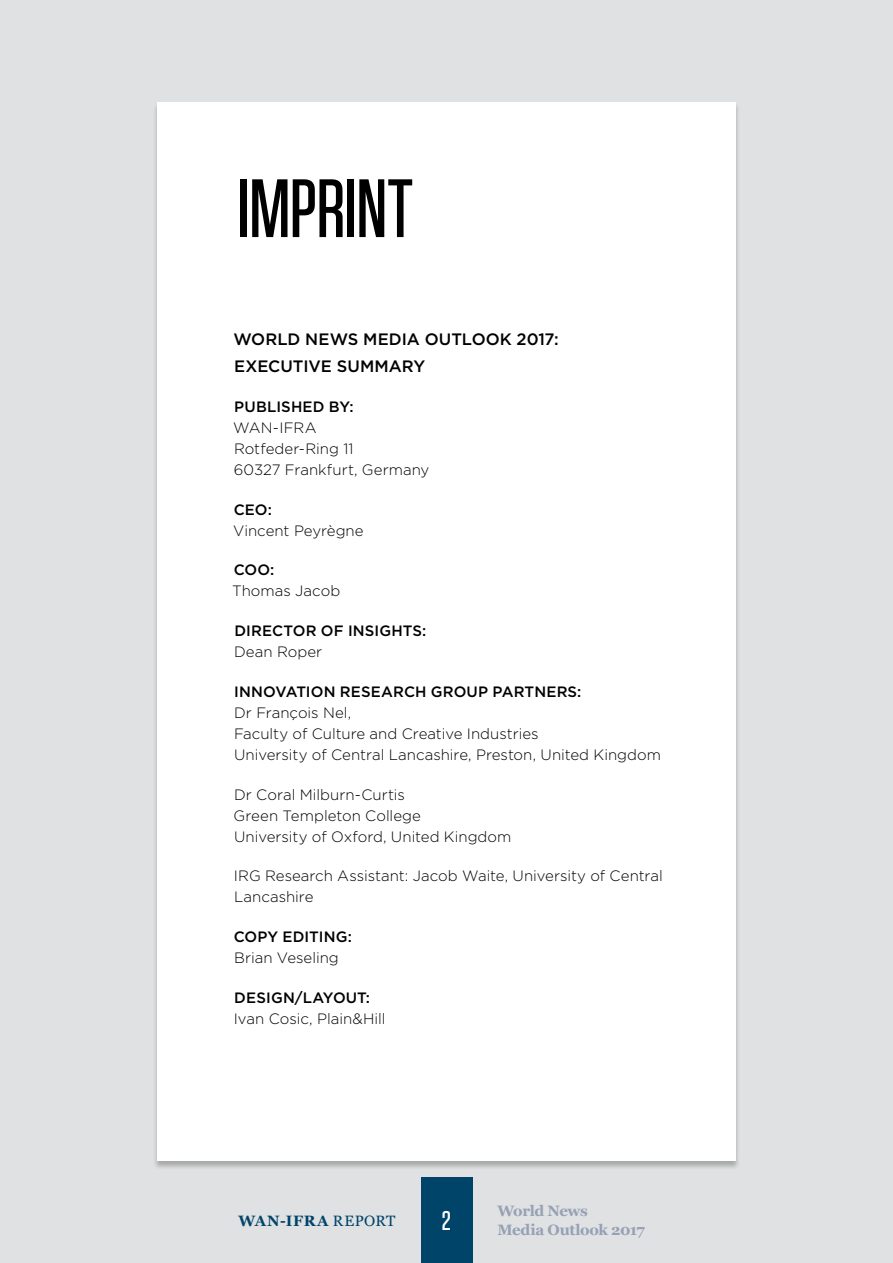
<style>
.page{position:relative;width:893px;height:1263px;background:#e0e1e2}
.page>*{position:absolute;margin:0;border:0;box-sizing:border-box;transform-origin:0 0}
.t1{font:500 82.5px "Tungsten";letter-spacing:-.015em;color:#000}
.t2{font:500 27px "Tungsten";color:#fff}
.t3{font:500 16.5px/27px "Gotham";color:#000}
.t4{font:300 15px/21px "Gotham";color:#000}
.t5{font:500 15px "Gotham";letter-spacing:.01em;color:#000}
.t6{font:700 15px/18.8px "Georgia";letter-spacing:-.03em;color:#95a1b4}
.t7{font:700 15px "Georgia";letter-spacing:.045em;color:#00446a}
.s1{font-weight:400}
</style>
<div class="page">
<div style="left:153px;top:102px;width:587px;height:1068px;background:#000;opacity:.25"></div>
<div style="left:157px;top:102px;width:579px;height:1059px;background:#fff"></div>
<div style="left:421px;top:1178px;width:51px;height:85px;background:#00446a"></div>
<h1 class="t1" style="left:237px;top:165px;width:177px">IMPRINT</h1>
<p class="t3" style="left:233px;top:326px;width:327px">WORLD NEWS MEDIA OUTLOOK 2017:<br>EXECUTIVE SUMMARY</p>
<p class="t5" style="left:234px;top:397px;width:121px">PUBLISHED BY:</p>
<p class="t4" style="left:233px;top:417px;width:198px">WAN-IFRA<br>Rotfeder-Ring 11<br>60327 Frankfurt, Germany</p>
<p class="t5" style="left:234px;top:499px;width:40px">CEO:</p>
<p class="t4" style="left:233px;top:519px;width:132px">Vincent Peyrègne</p>
<p class="t5" style="left:234px;top:560px;width:42px">COO:</p>
<p class="t4" style="left:232px;top:580px;width:110px">Thomas Jacob</p>
<p class="t5" style="left:234px;top:621px;width:194px">DIRECTOR OF INSIGHTS:</p>
<p class="t4" style="left:234px;top:641px;width:90px">Dean Roper</p>
<p class="t5" style="left:234px;top:682px;width:349px">INNOVATION RESEARCH GROUP PARTNERS:</p>
<p class="t4" style="left:234px;top:702px;width:428px">Dr François Nel,<br>Faculty of Culture and Creative Industries<br>University of Central Lancashire, Preston, United Kingdom</p>
<p class="t4" style="left:234px;top:783px;width:279px">Dr Coral Milburn-Curtis<br>Green Templeton College<br>University of Oxford, United Kingdom</p>
<p class="t4" style="left:234px;top:865px;width:430px">IRG Research Assistant: Jacob Waite, University of Central<br>Lancashire</p>
<p class="t5" style="left:234px;top:927px;width:120px">COPY EDITING:</p>
<p class="t4" style="left:234px;top:947px;width:106px">Brian Veseling</p>
<p class="t5" style="left:234px;top:988px;width:137px">DESIGN/LAYOUT:</p>
<p class="t4" style="left:234px;top:1008px;width:153px">Ivan Cosic, Plain&amp;Hill</p>
<p class="t7" style="left:239px;top:1209px;width:158px">WAN-IFRA <span class="s1">REPORT</span></p>
<h2 class="t2" style="left:442px;top:1206px;width:11px">2</h2>
<p class="t6" style="left:497px;top:1201px;width:149px">World News<br>Media Outlook 2017</p>
</div>
